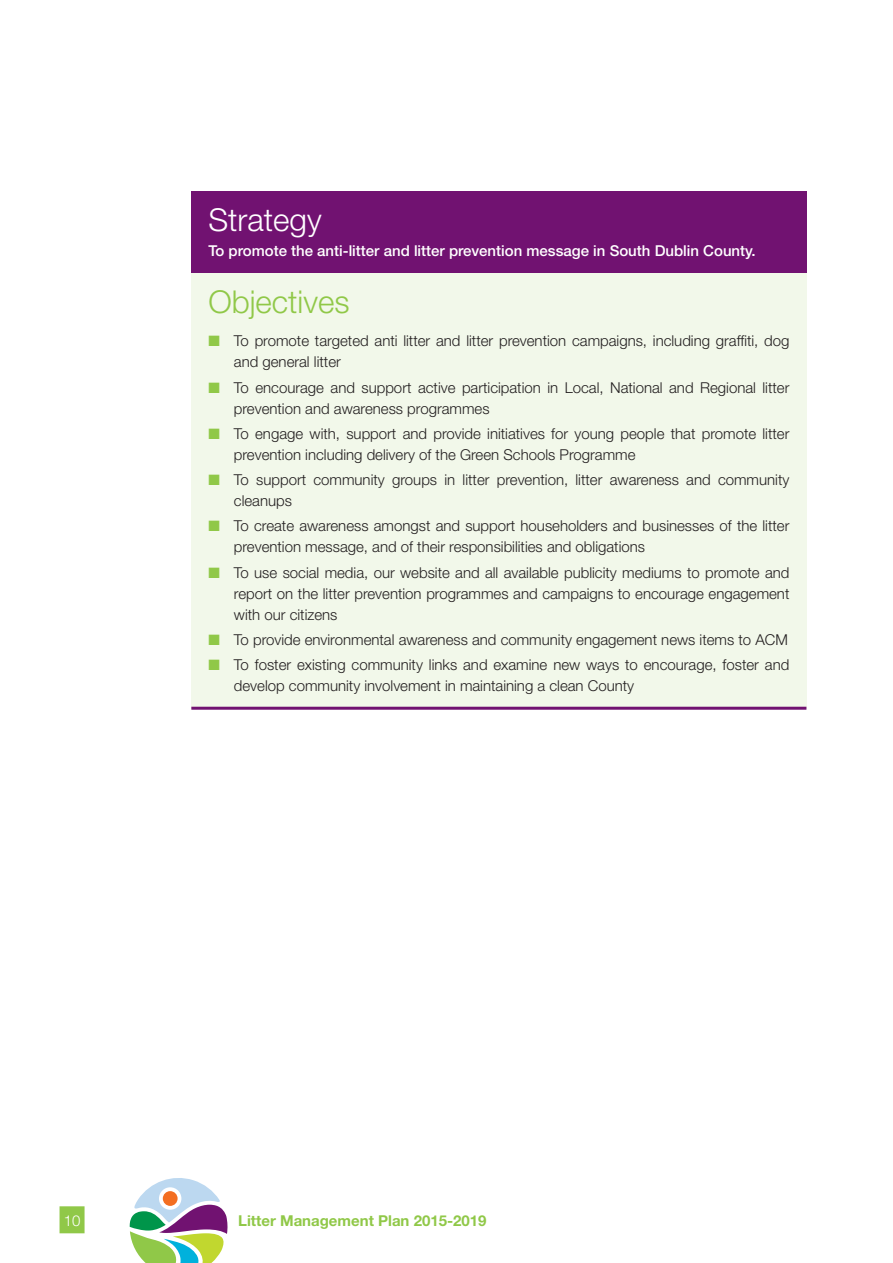
<style>
.page{position:relative;width:893px;height:1263px;background:#fff}
.page>*{position:absolute;margin:0;border:0;box-sizing:border-box;transform-origin:0 0}
.t1{font:300 31.5px "Helvetica Neue LT Std";color:#90c848}
.t2{font:300 31.5px "Helvetica Neue LT Std";color:#fff}
.t3{font:300 15px/21px "Helvetica Neue LT Std";color:#231f20}
.t4{font:500 15px "Helvetica Neue LT Std";color:#fff}
.t5{font:700 15px "Helvetica Neue LT Std";color:#90c848}
.t6{font:300 15px "Helvetica Neue LT Std";color:#fff}
.s1{color:#90c848}
</style>
<div class="page">
<div style="left:60px;top:1206px;width:25px;height:27px;background:#90c848"></div>
<svg style="left:130px;top:1178px;width:98px;height:85px"></svg>
<div style="left:191px;top:191px;width:615px;height:82px;background:#711271"></div>
<div style="left:191px;top:273px;width:615px;height:435px;background:#f2f8ea"></div>
<hr style="left:191px;top:707px;width:615px;height:3px;background:#711271">
<h1 class="t2" style="left:208px;top:200px;width:115px">Strategy</h1>
<p class="t4" style="left:208px;top:242px;width:549px">To promote the anti-litter and litter prevention message in South Dublin County.</p>
<h1 class="t1" style="left:208px;top:282px;width:143px">Objectives</h1>
<p class="t3" style="left:234px;top:330px;width:557px;text-indent:-26px"><span class="s1">■</span> To promote targeted anti litter and litter prevention campaigns, including graffiti, dog and general litter</p>
<p class="t3" style="left:234px;top:376px;width:557px;text-indent:-26px"><span class="s1">■</span> To encourage and support active participation in Local, National and Regional litter prevention and awareness programmes</p>
<p class="t3" style="left:234px;top:423px;width:557px;text-indent:-26px"><span class="s1">■</span> To engage with, support and provide initiatives for young people that promote litter prevention including delivery of the Green Schools Programme</p>
<p class="t3" style="left:234px;top:469px;width:557px;text-indent:-26px"><span class="s1">■</span> To support community groups in litter prevention, litter awareness and community cleanups</p>
<p class="t3" style="left:234px;top:515px;width:557px;text-indent:-26px"><span class="s1">■</span> To create awareness amongst and support householders and businesses of the litter prevention message, and of their responsibilities and obligations</p>
<p class="t3" style="left:234px;top:561px;width:557px;text-align:justify;text-indent:-26px"><span class="s1">■</span> To use social media, our website and all available publicity mediums to promote and report on the litter prevention programmes and campaigns to encourage engagement with our citizens</p>
<p class="t3" style="left:208px;top:629px;width:581px"><span class="s1">■</span> To provide environmental awareness and community engagement news items to ACM</p>
<p class="t3" style="left:234px;top:654px;width:557px;text-indent:-26px"><span class="s1">■</span> To foster existing community links and examine new ways to encourage, foster and develop community involvement in maintaining a clean County</p>
<p class="t6" style="left:64px;top:1211px;width:18px">10</p>
<p class="t5" style="left:238px;top:1211px;width:250px">Litter Management Plan 2015-2019</p>
</div>
